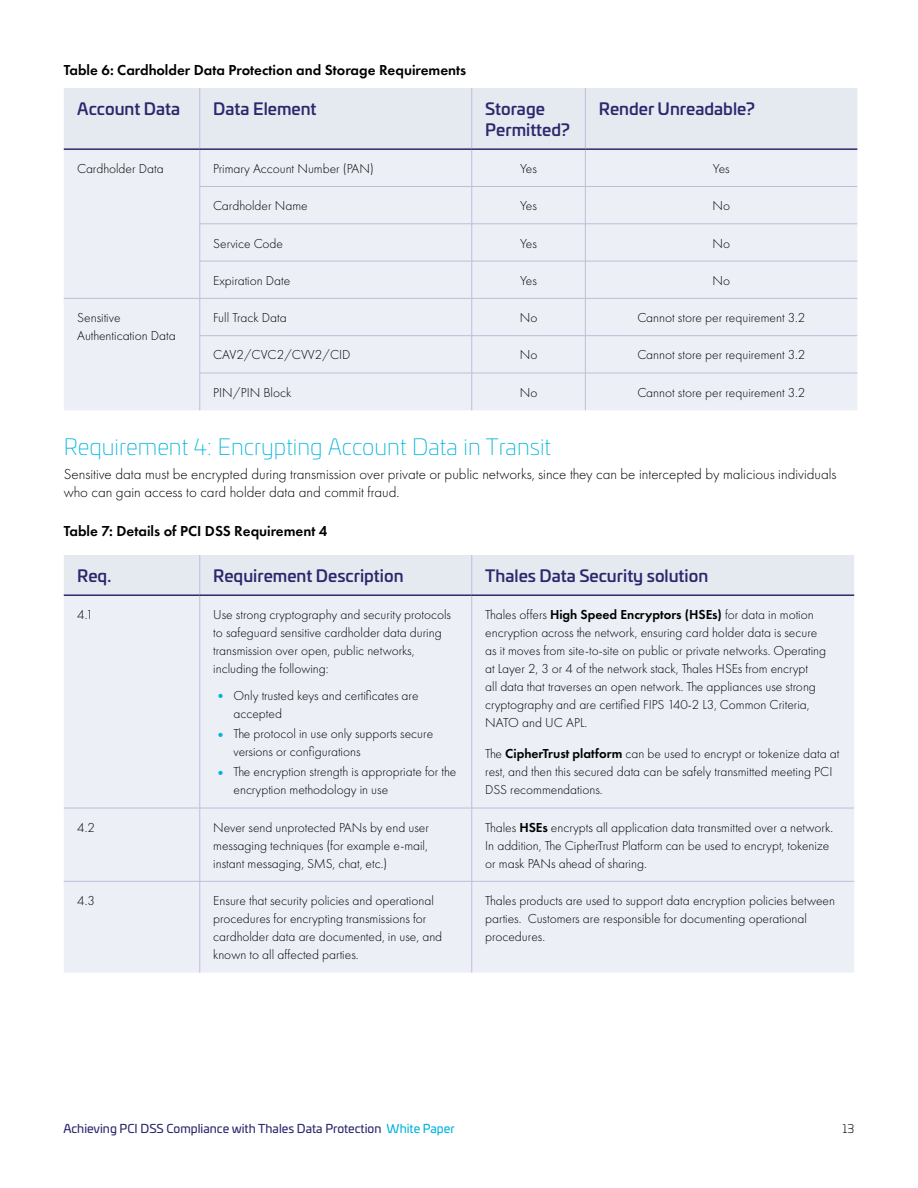
<style>
.page{position:relative;width:918px;height:1188px;background:#fff}
.page>*{position:absolute;margin:0;border:0;box-sizing:border-box;transform-origin:0 0}
.t1{font:200 22.5px "Univia Pro";color:#00b4dd}
.t2{font:500 16.5px/21px "Univia Pro";color:#2c286d}
.t3{font:300 15px/18px "Futura PT";color:#000}
.t4{font:600 15px "Futura PT";color:#000}
.t5{font:300 13.5px/18px "Futura PT";color:#000}
.t6{font:12px "Univia Pro";color:#2c286d}
.t7{font:300 12px "Univia Pro";color:#000}
.s1{font-weight:700;font-size:15px;color:#00b4dd}
.s2{font-weight:600}
.s3{color:#00b4dd}
</style>
<div class="page">
<div style="left:64px;top:88px;width:793px;height:60px;background:#e5eaf1"></div>
<div style="left:64px;top:150px;width:136px;height:260px;background:#eceff5"></div>
<div style="left:201px;top:150px;width:656px;height:260px;background:#ecf0f6"></div>
<hr style="left:200px;top:88px;width:1px;height:60px;background:#c0bcd8">
<hr style="left:472px;top:88px;width:1px;height:60px;background:#c0bcd8">
<hr style="left:585px;top:88px;width:1px;height:60px;background:#c0bcd8">
<hr style="left:200px;top:150px;width:1px;height:36px;background:#c0bcd8">
<hr style="left:472px;top:150px;width:1px;height:36px;background:#c0bcd8">
<hr style="left:585px;top:150px;width:1px;height:36px;background:#c0bcd8">
<hr style="left:200px;top:186px;width:272px;height:1px;background:#c0bcd8">
<hr style="left:200px;top:187px;width:1px;height:37px;background:#c0bcd8">
<hr style="left:472px;top:186px;width:113px;height:1px;background:#c0bcd8">
<hr style="left:472px;top:187px;width:1px;height:37px;background:#c0bcd8">
<hr style="left:585px;top:186px;width:272px;height:1px;background:#c0bcd8">
<hr style="left:585px;top:187px;width:1px;height:37px;background:#c0bcd8">
<hr style="left:200px;top:224px;width:272px;height:1px;background:#c0bcd8">
<hr style="left:200px;top:224px;width:1px;height:37px;background:#c0bcd8">
<hr style="left:472px;top:224px;width:113px;height:1px;background:#c0bcd8">
<hr style="left:472px;top:224px;width:1px;height:37px;background:#c0bcd8">
<hr style="left:585px;top:224px;width:272px;height:1px;background:#c0bcd8">
<hr style="left:585px;top:224px;width:1px;height:37px;background:#c0bcd8">
<hr style="left:200px;top:261px;width:272px;height:1px;background:#c0bcd8">
<hr style="left:200px;top:261px;width:1px;height:37px;background:#c0bcd8">
<hr style="left:472px;top:261px;width:113px;height:1px;background:#c0bcd8">
<hr style="left:472px;top:261px;width:1px;height:37px;background:#c0bcd8">
<hr style="left:585px;top:261px;width:272px;height:1px;background:#c0bcd8">
<hr style="left:585px;top:261px;width:1px;height:37px;background:#c0bcd8">
<hr style="left:64px;top:298px;width:136px;height:1px;background:#c0bcd8">
<hr style="left:200px;top:298px;width:272px;height:1px;background:#c0bcd8">
<hr style="left:200px;top:299px;width:1px;height:36px;background:#c0bcd8">
<hr style="left:472px;top:298px;width:113px;height:1px;background:#c0bcd8">
<hr style="left:472px;top:299px;width:1px;height:36px;background:#c0bcd8">
<hr style="left:585px;top:298px;width:272px;height:1px;background:#c0bcd8">
<hr style="left:585px;top:299px;width:1px;height:36px;background:#c0bcd8">
<hr style="left:200px;top:335px;width:272px;height:1px;background:#c0bcd8">
<hr style="left:200px;top:336px;width:1px;height:37px;background:#c0bcd8">
<hr style="left:472px;top:335px;width:113px;height:1px;background:#c0bcd8">
<hr style="left:472px;top:336px;width:1px;height:37px;background:#c0bcd8">
<hr style="left:585px;top:335px;width:272px;height:1px;background:#c0bcd8">
<hr style="left:585px;top:336px;width:1px;height:37px;background:#c0bcd8">
<hr style="left:200px;top:373px;width:272px;height:1px;background:#c0bcd8">
<hr style="left:200px;top:373px;width:1px;height:37px;background:#c0bcd8">
<hr style="left:472px;top:373px;width:113px;height:1px;background:#c0bcd8">
<hr style="left:472px;top:373px;width:1px;height:37px;background:#c0bcd8">
<hr style="left:585px;top:373px;width:272px;height:1px;background:#c0bcd8">
<hr style="left:585px;top:373px;width:1px;height:37px;background:#c0bcd8">
<hr style="left:64px;top:148px;width:136px;height:2px;background:#2c286d">
<hr style="left:200px;top:148px;width:272px;height:2px;background:#2c286d">
<hr style="left:472px;top:148px;width:113px;height:2px;background:#2c286d">
<hr style="left:585px;top:148px;width:272px;height:2px;background:#2c286d">
<div style="left:64px;top:555px;width:790px;height:39px;background:#e5eaf1"></div>
<div style="left:64px;top:596px;width:136px;height:377px;background:#eceff5"></div>
<div style="left:201px;top:596px;width:653px;height:377px;background:#ecf0f6"></div>
<hr style="left:200px;top:555px;width:1px;height:39px;background:#c0bcd8">
<hr style="left:472px;top:555px;width:1px;height:39px;background:#c0bcd8">
<hr style="left:472px;top:596px;width:1px;height:212px;background:#c0bcd8">
<hr style="left:64px;top:808px;width:136px;height:1px;background:#c0bcd8">
<hr style="left:200px;top:808px;width:272px;height:1px;background:#c0bcd8">
<hr style="left:472px;top:808px;width:382px;height:1px;background:#c0bcd8">
<hr style="left:472px;top:808px;width:1px;height:73px;background:#c0bcd8">
<hr style="left:64px;top:881px;width:136px;height:1px;background:#c0bcd8">
<hr style="left:200px;top:881px;width:272px;height:1px;background:#c0bcd8">
<hr style="left:472px;top:881px;width:382px;height:1px;background:#c0bcd8">
<hr style="left:472px;top:882px;width:1px;height:91px;background:#c0bcd8">
<hr style="left:64px;top:594px;width:136px;height:2px;background:#2c286d">
<hr style="left:200px;top:594px;width:272px;height:2px;background:#2c286d">
<hr style="left:472px;top:594px;width:382px;height:2px;background:#2c286d">
<hr style="left:200px;top:596px;width:1px;height:212px;background:#c0bcd8">
<hr style="left:200px;top:808px;width:1px;height:73px;background:#c0bcd8">
<hr style="left:200px;top:882px;width:1px;height:91px;background:#c0bcd8">
<p class="t4" style="left:64px;top:61px;width:404px">Table 6: Cardholder Data Protection and Storage Requirements</p>
<p class="t2" style="left:77px;top:97px;width:104px">Account Data</p>
<p class="t2" style="left:213px;top:97px;width:105px">Data Element</p>
<p class="t2" style="left:485px;top:97px;width:86px">Storage<br>Permitted?</p>
<p class="t2" style="left:599px;top:97px;width:157px">Render Unreadable?</p>
<p class="t5" style="left:77px;top:160px;width:88px">Cardholder Data</p>
<p class="t5" style="left:213px;top:160px;width:162px">Primary Account Number (PAN)</p>
<p class="t5" style="left:520px;top:160px;width:18px">Yes</p>
<p class="t5" style="left:713px;top:160px;width:18px">Yes</p>
<p class="t5" style="left:213px;top:197px;width:96px">Cardholder Name</p>
<p class="t5" style="left:520px;top:197px;width:18px">Yes</p>
<p class="t5" style="left:713px;top:197px;width:19px">No</p>
<p class="t5" style="left:213px;top:234px;width:71px">Service Code</p>
<p class="t5" style="left:520px;top:234px;width:18px">Yes</p>
<p class="t5" style="left:713px;top:234px;width:19px">No</p>
<p class="t5" style="left:213px;top:271px;width:79px">Expiration Date</p>
<p class="t5" style="left:520px;top:271px;width:18px">Yes</p>
<p class="t5" style="left:713px;top:271px;width:19px">No</p>
<p class="t5" style="left:77px;top:309px;width:100px">Sensitive<br>Authentication Data</p>
<p class="t5" style="left:213px;top:309px;width:75px">Full Track Data</p>
<p class="t5" style="left:520px;top:309px;width:19px">No</p>
<p class="t5" style="left:638px;top:309px;width:169px">Cannot store per requirement 3.2</p>
<p class="t5" style="left:213px;top:346px;width:139px">CAV2/CVC2/CVV2/CID</p>
<p class="t5" style="left:520px;top:346px;width:19px">No</p>
<p class="t5" style="left:638px;top:346px;width:169px">Cannot store per requirement 3.2</p>
<p class="t5" style="left:213px;top:383px;width:80px">PIN/PIN Block</p>
<p class="t5" style="left:520px;top:383px;width:19px">No</p>
<p class="t5" style="left:638px;top:383px;width:169px">Cannot store per requirement 3.2</p>
<h1 class="t1" style="left:64px;top:430px;width:489px">Requirement 4: Encrypting Account Data in Transit</h1>
<p class="t3" style="left:64px;top:465px;width:774px">Sensitive data must be encrypted during transmission over private or public networks, since they can be intercepted by malicious individuals who can gain access to card holder data and commit fraud.</p>
<p class="t4" style="left:64px;top:521px;width:265px">Table 7: Details of PCI DSS Requirement 4</p>
<p class="t2" style="left:77px;top:564px;width:35px">Req.</p>
<p class="t2" style="left:213px;top:564px;width:192px">Requirement Description</p>
<p class="t2" style="left:485px;top:564px;width:224px">Thales Data Security solution</p>
<p class="t5" style="left:77px;top:606px;width:17px">4.1</p>
<p class="t5" style="left:213px;top:606px;width:239px">Use strong cryptography and security protocols to safeguard sensitive cardholder data during transmission over open, public networks, including the following:</p>
<p class="t5" style="left:234px;top:687px;width:187px;text-indent:-20px"><span class="s1">•</span> Only trusted keys and certificates are accepted</p>
<p class="t5" style="left:234px;top:725px;width:201px;text-indent:-20px"><span class="s1">•</span> The protocol in use only supports secure versions or configurations</p>
<p class="t5" style="left:234px;top:763px;width:224px;text-indent:-20px"><span class="s1">•</span> The encryption strength is appropriate for the encryption methodology in use</p>
<p class="t5" style="left:485px;top:606px;width:342px">Thales offers <span class="s2">High Speed Encryptors (HSEs)</span> for data in motion encryption across the network, ensuring card holder data is secure as it moves from site-to-site on public or private networks. Operating at Layer 2, 3 or 4 of the network stack, Thales HSEs from encrypt<br>all data that traverses an open network. The appliances use strong cryptography and are certified FIPS 140-2 L3, Common Criteria, NATO and UC APL.</p>
<p class="t5" style="left:485px;top:745px;width:356px">The <span class="s2">CipherTrust platform</span> can be used to encrypt or tokenize data at rest, and then this secured data can be safely transmitted meeting PCI<br>DSS recommendations.</p>
<p class="t5" style="left:77px;top:818px;width:19px">4.2</p>
<p class="t5" style="left:213px;top:818px;width:217px;text-align:justify">Never send unprotected PANs by end user messaging techniques (for example e-mail, instant messaging, SMS, chat, etc.)</p>
<p class="t5" style="left:485px;top:818px;width:349px">Thales <span class="s2">HSEs</span> encrypts all application data transmitted over a network.<br>In addition, The CipherTrust Platform can be used to encrypt, tokenize or mask PANs ahead of sharing.</p>
<p class="t5" style="left:77px;top:892px;width:19px">4.3</p>
<p class="t5" style="left:213px;top:892px;width:231px">Ensure that security policies and operational procedures for encrypting transmissions for cardholder data are documented, in use, and known to all affected parties.</p>
<p class="t5" style="left:485px;top:892px;width:351px">Thales products are used to support data encryption policies between parties. Customers are responsible for documenting operational procedures.</p>
<p class="t6" style="left:63px;top:1120px;width:393px">Achieving PCI DSS Compliance with Thales Data Protection <span class="s3">White Paper</span></p>
<p class="t7" style="left:843px;top:1120px;width:13px">13</p>
</div>
